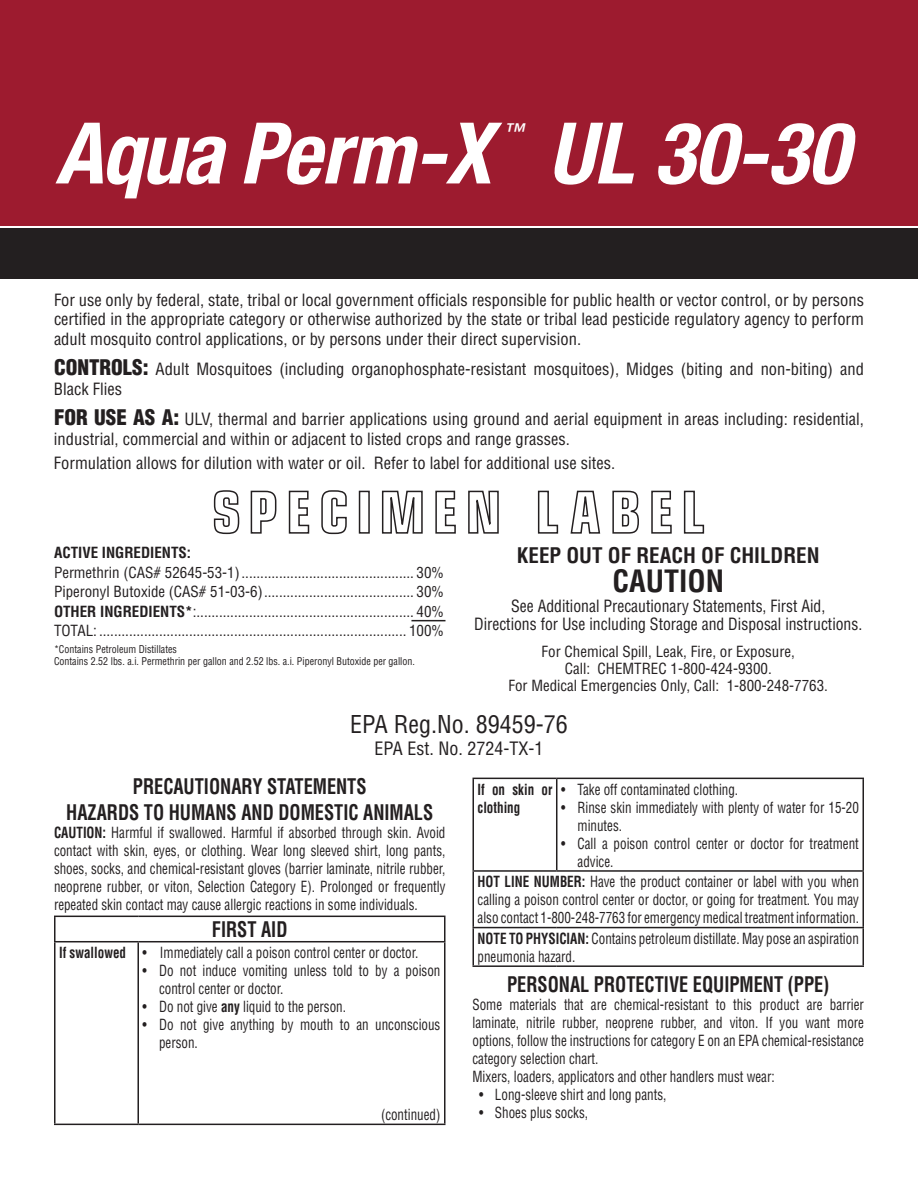
<style>
.page{position:relative;width:918px;height:1188px;background:#fff}
.page>*{position:absolute;margin:0;border:0;box-sizing:border-box;transform-origin:0 0}
.t1{font:italic 700 condensed 85.05px "Helvetica Neue";letter-spacing:-.025em;color:#fff}
.t2{font:italic 700 condensed 85.05px "Helvetica Neue";color:#fff}
.t3{font:700 condensed 30px "Helvetica";color:#231f20}
.t4{font:condensed 24px "Helvetica";color:#231f20}
.t5{font:700 condensed 21px/25.2px "Helvetica";color:#231f20;text-align:center;scale:.87 1}
.t6{font:700 condensed 21px "Helvetica";color:#231f20}
.t7{font:italic 500 condensed 20.7px "Helvetica Neue";color:#fff}
.t8{font:condensed 18px "Helvetica";color:#231f20}
.t9{font:condensed 16.5px/19.8px "Helvetica";color:#231f20}
.t10{font:condensed 16.5px/18px "Helvetica";color:#231f20;text-align:center;scale:.95 1}
.t11{font:condensed 15px/18px "Helvetica";color:#231f20;scale:.87 1}
.t12{font:condensed 15px/19.5px "Helvetica";color:#231f20;text-align:justify}
.t13{font:700 condensed 15px "Helvetica";color:#231f20}
.t14{font:700 condensed 15px/18px "Helvetica";color:#231f20;scale:.87 1}
.t15{font:condensed 10.5px/12.3px "Helvetica";color:#231f20;scale:.95 1}
.s1{font-weight:900;font-size:21px}
.s2{font-weight:700}
</style>
<div class="page">
<div style="left:0;top:0;width:918px;height:226px;background:#9d1b2f"></div>
<div style="left:0;top:229px;width:918px;height:50px;background:#231f20"></div>
<hr style="left:411px;top:620px;width:35px;height:1px;background:#231f20">
<svg style="left:213px;top:490px;width:27px;height:45px"></svg>
<svg style="left:250px;top:490px;width:27px;height:44px"></svg>
<svg style="left:288px;top:490px;width:22px;height:44px"></svg>
<svg style="left:321px;top:490px;width:26px;height:45px"></svg>
<div style="left:359px;top:491px;width:11px;height:43px;border:2px solid #231f20"></div>
<svg style="left:381px;top:490px;width:42px;height:44px"></svg>
<svg style="left:435px;top:490px;width:21px;height:44px"></svg>
<svg style="left:468px;top:490px;width:31px;height:44px"></svg>
<svg style="left:537px;top:490px;width:22px;height:44px"></svg>
<svg style="left:570px;top:490px;width:31px;height:44px"></svg>
<svg style="left:612px;top:490px;width:27px;height:44px"></svg>
<svg style="left:651px;top:490px;width:21px;height:44px"></svg>
<svg style="left:683px;top:490px;width:22px;height:44px"></svg>
<hr style="left:54px;top:916px;width:84px;height:1px;background:#231f20">
<hr style="left:54px;top:917px;width:2px;height:24px;background:#231f20">
<hr style="left:138px;top:916px;width:308px;height:1px;background:#231f20">
<hr style="left:444px;top:917px;width:2px;height:24px;background:#231f20">
<hr style="left:54px;top:941px;width:84px;height:1px;background:#231f20">
<hr style="left:54px;top:942px;width:2px;height:182px;background:#231f20">
<hr style="left:138px;top:941px;width:308px;height:1px;background:#231f20">
<hr style="left:137px;top:942px;width:2px;height:182px;background:#231f20">
<hr style="left:444px;top:942px;width:2px;height:182px;background:#231f20">
<hr style="left:54px;top:1124px;width:84px;height:1px;background:#231f20">
<hr style="left:138px;top:1124px;width:308px;height:1px;background:#231f20">
<hr style="left:472px;top:778px;width:85px;height:1px;background:#231f20">
<hr style="left:472px;top:779px;width:2px;height:91px;background:#231f20">
<hr style="left:557px;top:778px;width:307px;height:1px;background:#231f20">
<hr style="left:556px;top:779px;width:1px;height:91px;background:#231f20">
<hr style="left:862px;top:779px;width:2px;height:91px;background:#231f20">
<hr style="left:472px;top:870px;width:85px;height:2px;background:#231f20">
<hr style="left:472px;top:872px;width:2px;height:55px;background:#231f20">
<hr style="left:557px;top:870px;width:307px;height:2px;background:#231f20">
<hr style="left:862px;top:872px;width:2px;height:55px;background:#231f20">
<hr style="left:472px;top:927px;width:85px;height:1px;background:#231f20">
<hr style="left:472px;top:928px;width:2px;height:37px;background:#231f20">
<hr style="left:557px;top:927px;width:307px;height:1px;background:#231f20">
<hr style="left:862px;top:928px;width:2px;height:37px;background:#231f20">
<hr style="left:472px;top:965px;width:85px;height:2px;background:#231f20">
<hr style="left:557px;top:965px;width:307px;height:2px;background:#231f20">
<h1 class="t1" style="left:56px;top:102px;width:437px">Aqua Perm-X</h1>
<h3 class="t7" style="left:504px;top:119px;width:22px">™</h3>
<h1 class="t2" style="left:548px;top:102px;width:302px">UL 30-30</h1>
<p class="t9" style="left:54px;top:290px;width:812px;text-align:justify">For use only by federal, state, tribal or local government officials responsible for public health or vector control, or by persons certified in the appropriate category or otherwise authorized by the state or tribal lead pesticide regulatory agency to perform adult mosquito control applications, or by persons under their direct supervision.</p>
<p class="t9" style="left:54px;top:359px;width:811px"><span class="s1">CONTROLS:</span> Adult Mosquitoes (including organophosphate-resistant mosquitoes), Midges (biting and non-biting) and<br>Black Flies</p>
<p class="t9" style="left:54px;top:409px;width:811px"><span class="s1">FOR USE AS A:</span> ULV, thermal and barrier applications using ground and aerial equipment in areas including: residential, industrial, commercial and within or adjacent to listed crops and range grasses.</p>
<p class="t9" style="left:54px;top:453px;width:563px">Formulation allows for dilution with water or oil. Refer to label for additional use sites.</p>
<p class="t13" style="left:54px;top:544px;width:139px">ACTIVE INGREDIENTS:</p>
<p class="t12" style="left:54px;top:563px;width:391px">Permethrin (CAS# 52645-53-1).............................................. 30% Piperonyl Butoxide (CAS# 51-03-6)........................................ 30% <span class="s2">OTHER INGREDIENTS*</span>:.......................................................... 40% TOTAL: .................................................................................. 100%</p>
<p class="t15" style="left:54px;top:643px;width:381px">*Contains Petroleum Distillates<br>Contains 2.52 lbs. a.i. Permethrin per gallon and 2.52 lbs. a.i. Piperonyl Butoxide per gallon.</p>
<h3 class="t6" style="left:517px;top:542px;width:304px">KEEP OUT OF REACH OF CHILDREN</h3>
<h2 class="t3" style="left:612px;top:562px;width:113px">CAUTION</h2>
<p class="t10" style="left:474px;top:596px;width:410px">See Additional Precautionary Statements, First Aid,<br>Directions for Use including Storage and Disposal instructions.</p>
<p class="t12" style="left:509px;top:642px;width:321px;line-height:17.2px;text-align:center">For Chemical Spill, Leak, Fire, or Exposure,<br>Call: CHEMTREC 1-800-424-9300.<br>For Medical Emergencies Only, Call: 1-800-248-7763.</p>
<h3 class="t4" style="left:350px;top:709px;width:219px">EPA Reg.No. 89459-76</h3>
<p class="t8" style="left:375px;top:737px;width:170px">EPA Est. No. 2724-TX-1</p>
<h3 class="t5" style="left:66px;top:774px;width:423px">PRECAUTIONARY STATEMENTS<br>HAZARDS TO HUMANS AND DOMESTIC ANIMALS</h3>
<p class="t11" style="left:54px;top:823px;width:452px;text-align:justify"><span class="s2">CAUTION:</span> Harmful if swallowed. Harmful if absorbed through skin. Avoid contact with skin, eyes, or clothing. Wear long sleeved shirt, long pants, shoes, socks, and chemical-resistant gloves (barrier laminate, nitrile rubber, neoprene rubber, or viton, Selection Category E). Prolonged or frequently repeated skin contact may cause allergic reactions in some individuals.</p>
<h3 class="t5" style="left:212px;top:917px;width:88px">FIRST AID</h3>
<p class="t11" style="left:59px;top:943px;width:415px"><span class="s2">If swallowed</span> • Immediately call a poison control center or doctor.</p>
<p class="t11" style="left:159px;top:961px;width:325px;text-indent:-16px">• Do not induce vomiting unless told to by a poison control center or doctor.</p>
<p class="t11" style="left:143px;top:997px;width:235px">• Do not give <span class="s2">any</span> liquid to the person.</p>
<p class="t11" style="left:159px;top:1015px;width:325px;text-indent:-16px">• Do not give anything by mouth to an unconscious person.</p>
<p class="t14" style="left:478px;top:780px;width:88px">If on skin or clothing</p>
<p class="t11" style="left:561px;top:780px;width:205px">• Take off contaminated clothing.</p>
<p class="t11" style="left:578px;top:798px;width:325px;text-indent:-16px">• Rinse skin immediately with plenty of water for 15-20 minutes.</p>
<p class="t11" style="left:578px;top:834px;width:325px;text-indent:-16px">• Call a poison control center or doctor for treatment advice.</p>
<p class="t11" style="left:478px;top:873px;width:440px;text-align:justify"><span class="s2">HOT LINE NUMBER:</span> Have the product container or label with you when calling a poison control center or doctor, or going for treatment. You may also contact 1-800-248-7763 for emergency medical treatment information.</p>
<p class="t11" style="left:478px;top:929px;width:440px"><span class="s2">NOTE TO PHYSICIAN:</span> Contains petroleum distillate. May pose an aspiration pneumonia hazard.</p>
<h3 class="t5" style="left:507px;top:972px;width:372px">PERSONAL PROTECTIVE EQUIPMENT (PPE)</h3>
<p class="t11" style="left:472px;top:996px;width:452px">Some materials that are chemical-resistant to this product are barrier laminate, nitrile rubber, neoprene rubber, and viton. If you want more options, follow the instructions for category E on an EPA chemical-resistance category selection chart.<br>Mixers, loaders, applicators and other handlers must wear:</p>
<p class="t11" style="left:479px;top:1086px;width:217px">• Long-sleeve shirt and long pants,</p>
<p class="t11" style="left:479px;top:1104px;width:127px">• Shoes plus socks,</p>
<p class="t11" style="left:381px;top:1105px;width:70px">(continued)</p>
</div>
